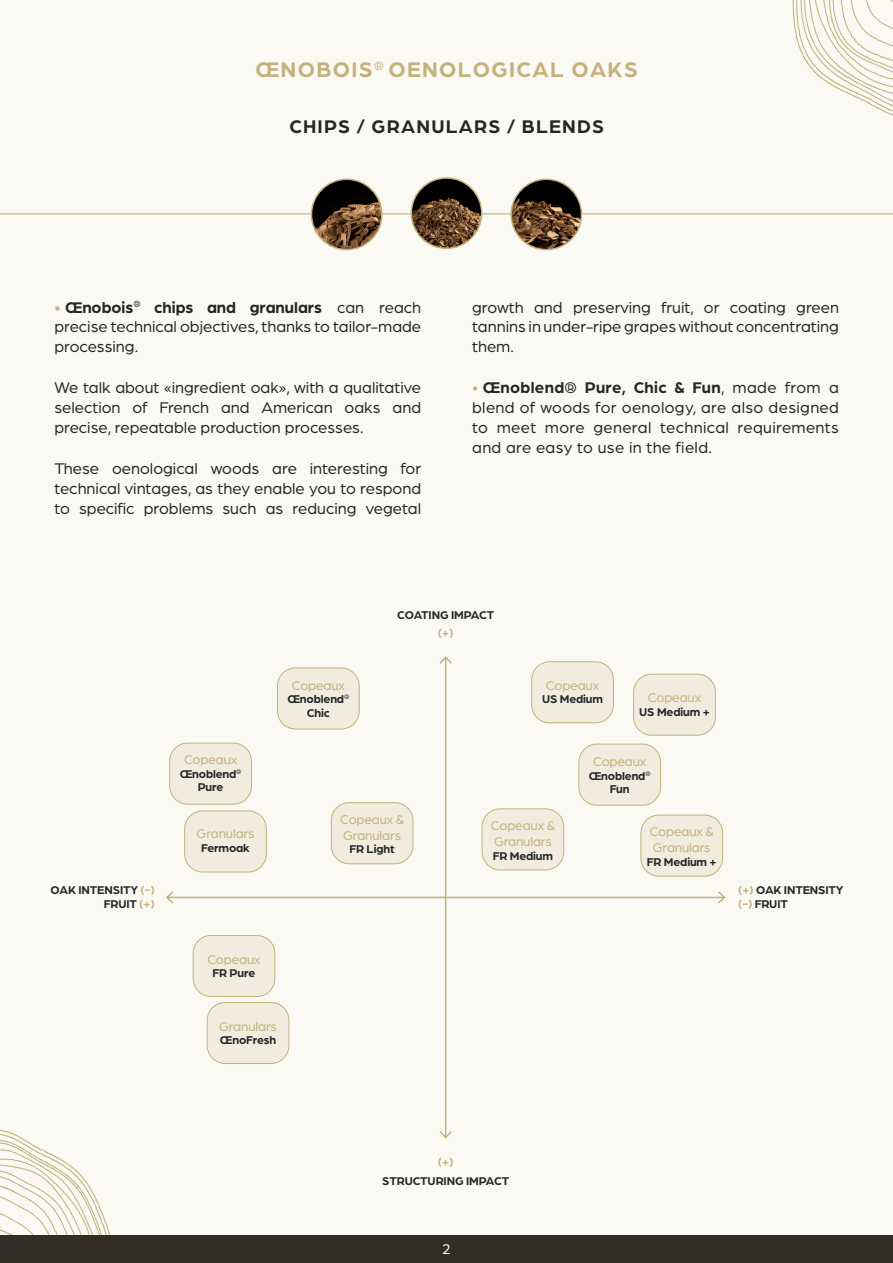
<style>
.page{position:relative;width:893px;height:1263px;background:#fbf9f4}
.page>*{position:absolute;margin:0;border:0;box-sizing:border-box;transform-origin:0 0}
.t1{font:700 22.5px "Arboria";letter-spacing:.06em;color:#c4b17c}
.t2{font:700 19.5px "Arboria";letter-spacing:.06em;color:#232728}
.t3{font:16.5px/19.8px "Arboria";color:#232728;text-align:justify}
.t4{font:15px "Arboria";color:#fff}
.t5{font:13.5px/16.2px "Arboria";letter-spacing:-.01em;color:#c4b17c}
.t6{font:700 12px/13.5px "Arboria";letter-spacing:-.01em;color:#232728;text-align:center}
.t7{font:700 12px "Arboria";color:#c4b17c}
.s1{color:#c4b17c}
.s2{font-weight:700}
</style>
<div class="page">
<svg style="left:0;top:1130px;width:121px;height:106px"></svg>
<div style="left:0;top:1236px;width:893px;height:27px;background:#332d28"></div>
<svg style="left:793px;top:0;width:100px;height:116px"></svg>
<div style="left:170px;top:743px;width:81px;height:61px;background:#f2ecde;border-radius:18px"></div>
<div style="left:169px;top:743px;width:83px;height:61px;border:1px solid #c4b17c;border-radius:18px"></div>
<div style="left:207px;top:1002px;width:82px;height:61px;background:#f2ecde;border-radius:18px"></div>
<div style="left:207px;top:1002px;width:82px;height:62px;border:1px solid #c4b17c;border-radius:18px"></div>
<div style="left:193px;top:935px;width:82px;height:61px;background:#f2ecde;border-radius:18px"></div>
<div style="left:193px;top:935px;width:82px;height:62px;border:1px solid #c4b17c;border-radius:18px"></div>
<div style="left:579px;top:744px;width:81px;height:61px;background:#f2ecde;border-radius:18px"></div>
<div style="left:578px;top:744px;width:83px;height:61px;border:1px solid #c4b17c;border-radius:18px"></div>
<div style="left:278px;top:668px;width:81px;height:61px;background:#f2ecde;border-radius:18px"></div>
<div style="left:277px;top:667px;width:83px;height:62px;border:1px solid #c4b17c;border-radius:18px"></div>
<div style="left:532px;top:662px;width:81px;height:61px;background:#f2ecde;border-radius:18px"></div>
<div style="left:531px;top:661px;width:83px;height:62px;border:1px solid #c4b17c;border-radius:18px"></div>
<div style="left:634px;top:674px;width:81px;height:61px;background:#f2ecde;border-radius:18px"></div>
<div style="left:633px;top:674px;width:83px;height:62px;border:1px solid #c4b17c;border-radius:18px"></div>
<div style="left:331px;top:803px;width:82px;height:61px;background:#f2ecde;border-radius:18px"></div>
<div style="left:331px;top:802px;width:82px;height:62px;border:1px solid #c4b17c;border-radius:18px"></div>
<div style="left:482px;top:809px;width:82px;height:61px;background:#f2ecde;border-radius:18px"></div>
<div style="left:482px;top:808px;width:82px;height:62px;border:1px solid #c4b17c;border-radius:18px"></div>
<div style="left:641px;top:815px;width:82px;height:61px;background:#f2ecde;border-radius:18px"></div>
<div style="left:640px;top:815px;width:83px;height:61px;border:1px solid #c4b17c;border-radius:18px"></div>
<div style="left:185px;top:811px;width:81px;height:61px;background:#f2ecde;border-radius:18px"></div>
<div style="left:184px;top:810px;width:83px;height:62px;border:1px solid #c4b17c;border-radius:18px"></div>
<hr style="left:167px;top:897px;width:557px;height:1px;background:#c4b17c">
<svg style="left:166px;top:891px;width:9px;height:13px"></svg>
<svg style="left:716px;top:891px;width:10px;height:13px"></svg>
<hr style="left:445px;top:657px;width:1px;height:480px;background:#c4b17c">
<svg style="left:439px;top:656px;width:13px;height:9px"></svg>
<svg style="left:439px;top:1129px;width:13px;height:10px"></svg>
<hr style="left:0;top:213px;width:893px;height:1px;background:#c4b17c">
<img style="left:411px;top:178px;width:71px;height:70px;border-radius:35px">
<div style="left:411px;top:177px;width:71px;height:72px;border:2px solid #c4b17c;border-radius:50%"></div>
<img style="left:311px;top:179px;width:71px;height:71px;border-radius:35px">
<div style="left:311px;top:179px;width:72px;height:71px;border:2px solid #c4b17c;border-radius:50%"></div>
<img style="left:511px;top:179px;width:70px;height:71px;border-radius:35px">
<div style="left:510px;top:179px;width:72px;height:71px;border:2px solid #c4b17c;border-radius:50%"></div>
<p class="t1" style="left:255px;top:54px;width:384px">ŒNOBOIS<sup>®</sup> OENOLOGICAL OAKS</p>
<p class="t2" style="left:289px;top:113px;width:316px">CHIPS / GRANULARS / BLENDS</p>
<p class="t3" style="left:54px;top:296px;width:368px"><span class="s1">•</span> <span class="s2">Œnobois</span><sup>®</sup> <span class="s2">chips and granulars</span> can reach precise technical objectives, thanks to tailor-made processing.</p>
<p class="t3" style="left:54px;top:377px;width:368px">We talk about «ingredient oak», with a qualitative selection of French and American oaks and precise, repeatable production processes.</p>
<p class="t3" style="left:54px;top:458px;width:368px">These oenological woods are interesting for technical vintages, as they enable you to respond to specific problems such as reducing vegetal</p>
<p class="t3" style="left:472px;top:296px;width:368px">growth and preserving fruit, or coating green tannins in under-ripe grapes without concentrating them.</p>
<p class="t3" style="left:472px;top:377px;width:368px"><span class="s1">•</span> <span class="s2">Œnoblend® Pure, Chic &amp; Fun</span>, made from a blend of woods for oenology, are also designed to meet more general technical requirements and are easy to use in the field.</p>
<p class="t6" style="left:51px;top:882px;width:106px;line-height:14.4px;text-align:right">OAK INTENSITY <span class="s1">(-)<br></span>FRUIT <span class="s1">(+)</span></p>
<p class="t5" style="left:184px;top:751px;width:55px">Copeaux</p>
<p class="t6" style="left:180px;top:766px;width:63px">Œnoblend<sup>®<br></sup>Pure</p>
<p class="t5" style="left:197px;top:825px;width:59px">Granulars</p>
<p class="t6" style="left:201px;top:840px;width:50px">Fermoak</p>
<p class="t5" style="left:292px;top:677px;width:55px">Copeaux</p>
<p class="t6" style="left:287px;top:692px;width:63px">Œnoblend<sup>®<br></sup>Chic</p>
<p class="t6" style="left:397px;top:607px;width:98px">COATING IMPACT</p>
<p class="t7" style="left:438px;top:625px;width:17px">(+)</p>
<p class="t5" style="left:546px;top:677px;width:55px">Copeaux</p>
<p class="t6" style="left:542px;top:692px;width:63px">US Medium</p>
<p class="t5" style="left:648px;top:689px;width:55px">Copeaux</p>
<p class="t6" style="left:639px;top:704px;width:72px">US Medium +</p>
<p class="t5" style="left:593px;top:753px;width:55px">Copeaux</p>
<p class="t6" style="left:589px;top:768px;width:63px">Œnoblend<sup>®<br></sup>Fun</p>
<p class="t5" style="left:340px;top:810px;width:65px">Copeaux &amp;<br>Granulars</p>
<p class="t6" style="left:350px;top:842px;width:47px">FR Light</p>
<p class="t5" style="left:491px;top:817px;width:65px">Copeaux &amp;<br>Granulars</p>
<p class="t6" style="left:493px;top:848px;width:62px">FR Medium</p>
<p class="t5" style="left:650px;top:823px;width:65px">Copeaux &amp;<br>Granulars</p>
<p class="t6" style="left:647px;top:854px;width:71px">FR Medium +</p>
<p class="t5" style="left:207px;top:950px;width:55px">Copeaux</p>
<p class="t6" style="left:213px;top:966px;width:44px">FR Pure</p>
<p class="t5" style="left:219px;top:1017px;width:59px">Granulars</p>
<p class="t6" style="left:220px;top:1033px;width:58px">ŒnoFresh</p>
<p class="t6" style="left:738px;top:882px;width:107px;line-height:14.4px;text-align:left"><span class="s1">(+)</span> OAK INTENSITY <span class="s1">(-)</span> FRUIT</p>
<p class="t7" style="left:438px;top:1154px;width:17px">(+)</p>
<p class="t6" style="left:382px;top:1173px;width:128px">STRUCTURING IMPACT</p>
<p class="t4" style="left:442px;top:1239px;width:10px">2</p>
</div>
